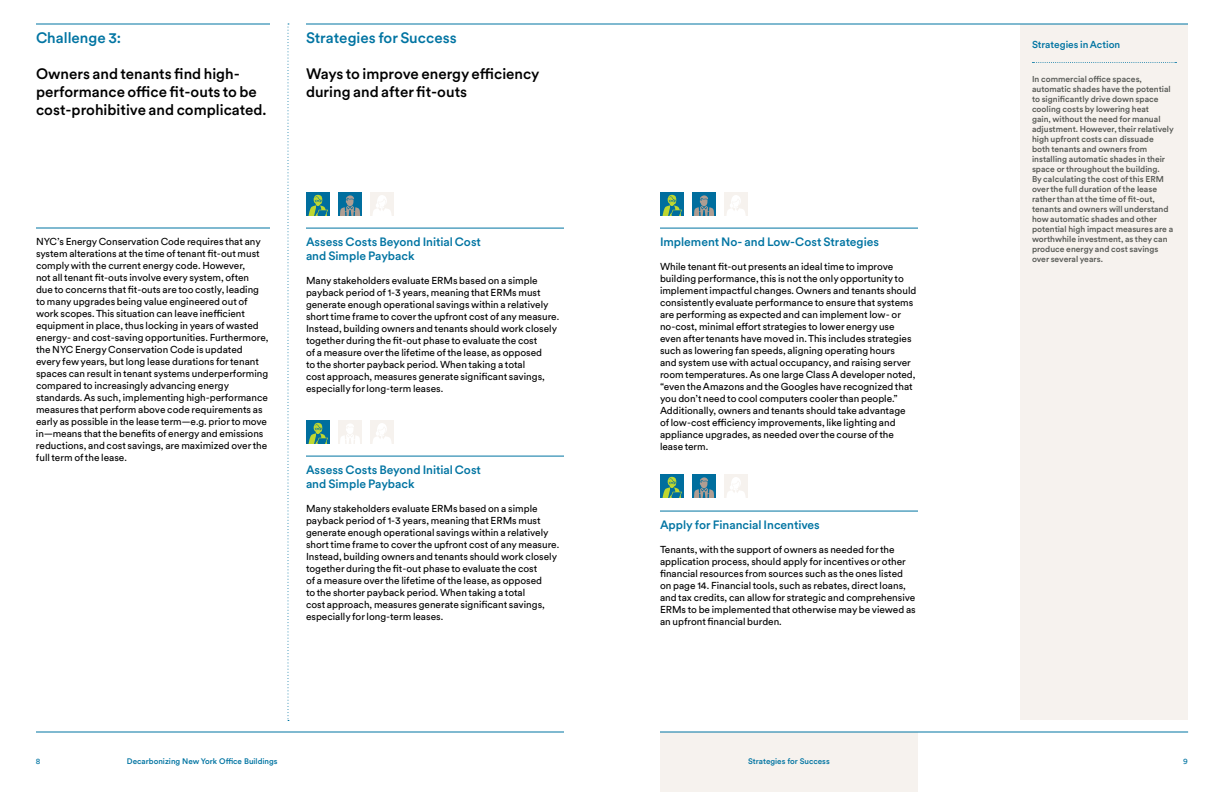
<style>
.page{position:relative;width:1224px;height:792px;background:#fff}
.page>*{position:absolute;margin:0;border:0;box-sizing:border-box;transform-origin:0 0}
.t1{font:500 15px/18px "Circular XX";color:#000}
.t2{font:500 15px "Circular XX";color:#0074a2}
.t3{font:500 12px/14px "Circular XX";letter-spacing:-.005em;color:#0074a2}
.t4{font:10px/12px "Circular XX";color:#000}
.t5{font:500 10px "Circular XX";color:#0074a2}
.t6{font:500 8.5px/10px "Circular XX";color:#575955}
.t7{font:500 8px "Circular XX";color:#0074a2}
.t8{font:8px "Circular XX";color:#0074a2}
</style>
<div class="page">
<div style="left:1020px;top:24px;width:168px;height:696px;background:#f6f2ee"></div>
<svg style="left:1032px;top:62px;width:145px;height:1px"></svg>
<hr style="left:36px;top:24px;width:234px;height:1px;background:#0074a2">
<hr style="left:36px;top:228px;width:234px;height:1px;background:#0074a2">
<hr style="left:306px;top:228px;width:258px;height:1px;background:#0074a2">
<hr style="left:306px;top:456px;width:258px;height:1px;background:#0074a2">
<hr style="left:660px;top:511px;width:258px;height:1px;background:#0074a2">
<hr style="left:660px;top:228px;width:258px;height:1px;background:#0074a2">
<hr style="left:306px;top:24px;width:882px;height:1px;background:#0074a2">
<svg style="left:288px;top:24px;width:1px;height:697px"></svg>
<svg style="left:338px;top:192px;width:24px;height:24px"></svg>
<div style="left:370px;top:192px;width:24px;height:24px;background:#f6f2ee"></div>
<svg style="left:373px;top:195px;width:19px;height:21px"></svg>
<svg style="left:306px;top:192px;width:24px;height:24px"></svg>
<svg style="left:692px;top:192px;width:24px;height:24px"></svg>
<div style="left:724px;top:192px;width:24px;height:24px;background:#f6f2ee"></div>
<svg style="left:727px;top:195px;width:19px;height:21px"></svg>
<svg style="left:660px;top:192px;width:24px;height:24px"></svg>
<div style="left:338px;top:420px;width:24px;height:24px;background:#f6f2ee"></div>
<svg style="left:340px;top:424px;width:20px;height:20px"></svg>
<div style="left:370px;top:420px;width:24px;height:24px;background:#f6f2ee"></div>
<svg style="left:373px;top:423px;width:19px;height:21px"></svg>
<svg style="left:306px;top:420px;width:24px;height:24px"></svg>
<svg style="left:692px;top:474px;width:24px;height:24px"></svg>
<div style="left:724px;top:474px;width:24px;height:24px;background:#f6f2ee"></div>
<svg style="left:727px;top:477px;width:19px;height:21px"></svg>
<svg style="left:660px;top:474px;width:24px;height:24px"></svg>
<div style="left:660px;top:732px;width:258px;height:60px;background:#f6f2ee"></div>
<hr style="left:660px;top:732px;width:528px;height:1px;background:#0074a2">
<hr style="left:36px;top:732px;width:528px;height:1px;background:#0074a2">
<h1 class="t2" style="left:36px;top:28px;width:87px">Challenge 3:</h1>
<h1 class="t1" style="left:36px;top:64px;width:232px">Owners and tenants find high&shy;performance office fit-outs to be cost-prohibitive and complicated.</h1>
<h1 class="t2" style="left:306px;top:28px;width:152px">Strategies for Success</h1>
<h1 class="t1" style="left:306px;top:64px;width:235px">Ways to improve energy efficiency during and after fit-outs</h1>
<p class="t4" style="left:36px;top:235px;width:234px">NYC’s Energy Conservation Code requires that any system alterations at the time of tenant fit-out must comply with the current energy code. However,<br>not all tenant fit-outs involve every system, often due to concerns that fit-outs are too costly, leading to many upgrades being value engineered out of work scopes. This situation can leave inefficient equipment in place, thus locking in years of wasted energy- and cost-saving opportunities. Furthermore, the NYC Energy Conservation Code is updated every few years, but long lease durations for tenant spaces can result in tenant systems underperforming compared to increasingly advancing energy standards. As such, implementing high-performance measures that perform above code requirements as early as possible in the lease term—e.g. prior to move in—means that the benefits of energy and emissions reductions, and cost savings, are maximized over the full term of the lease.</p>
<p class="t3" style="left:306px;top:234px;width:177px">Assess Costs Beyond Initial Cost and Simple Payback</p>
<p class="t4" style="left:306px;top:274px;width:255px">Many stakeholders evaluate ERMs based on a simple payback period of 1-3 years, meaning that ERMs must generate enough operational savings within a relatively short time frame to cover the upfront cost of any measure.<br>Instead, building owners and tenants should work closely together during the fit-out phase to evaluate the cost<br>of a measure over the lifetime of the lease, as opposed<br>to the shorter payback period. When taking a total<br>cost approach, measures generate significant savings, especially for long-term leases.</p>
<p class="t3" style="left:306px;top:462px;width:177px">Assess Costs Beyond Initial Cost and Simple Payback</p>
<p class="t4" style="left:306px;top:502px;width:255px">Many stakeholders evaluate ERMs based on a simple payback period of 1-3 years, meaning that ERMs must generate enough operational savings within a relatively short time frame to cover the upfront cost of any measure.<br>Instead, building owners and tenants should work closely together during the fit-out phase to evaluate the cost<br>of a measure over the lifetime of the lease, as opposed<br>to the shorter payback period. When taking a total<br>cost approach, measures generate significant savings, especially for long-term leases.</p>
<p class="t3" style="left:660px;top:234px;width:221px">Implement No- and Low-Cost Strategies</p>
<p class="t4" style="left:660px;top:260px;width:258px">While tenant fit-out presents an ideal time to improve building performance, this is not the only opportunity to implement impactful changes. Owners and tenants should consistently evaluate performance to ensure that systems are performing as expected and can implement low- or no-cost, minimal effort strategies to lower energy use even after tenants have moved in. This includes strategies such as lowering fan speeds, aligning operating hours<br>and system use with actual occupancy, and raising server room temperatures. As one large Class A developer noted, “even the Amazons and the Googles have recognized that you don’t need to cool computers cooler than people.” Additionally, owners and tenants should take advantage of low-cost efficiency improvements, like lighting and appliance upgrades, as needed over the course of the lease term.</p>
<p class="t3" style="left:660px;top:517px;width:161px">Apply for Financial Incentives</p>
<p class="t4" style="left:660px;top:543px;width:257px">Tenants, with the support of owners as needed for the application process, should apply for incentives or other financial resources from sources such as the ones listed on page 14. Financial tools, such as rebates, direct loans, and tax credits, can allow for strategic and comprehensive ERMs to be implemented that otherwise may be viewed as an upfront financial burden.</p>
<p class="t5" style="left:1032px;top:38px;width:90px">Strategies in Action</p>
<p class="t6" style="left:1032px;top:74px;width:143px">In commercial office spaces, automatic shades have the potential to significantly drive down space cooling costs by lowering heat<br>gain, without the need for manual adjustment. However, their relatively high upfront costs can dissuade both tenants and owners from installing automatic shades in their space or throughout the building.<br>By calculating the cost of this ERM over the full duration of the lease rather than at the time of fit-out, tenants and owners will understand how automatic shades and other potential high impact measures are a worthwhile investment, as they can produce energy and cost savings over several years.</p>
<p class="t8" style="left:36px;top:755px;width:6px">8</p>
<p class="t7" style="left:127px;top:755px;width:152px">Decarbonizing New York Office Buildings</p>
<p class="t7" style="left:748px;top:755px;width:83px">Strategies for Success</p>
<p class="t8" style="left:1183px;top:755px;width:6px">9</p>
</div>
